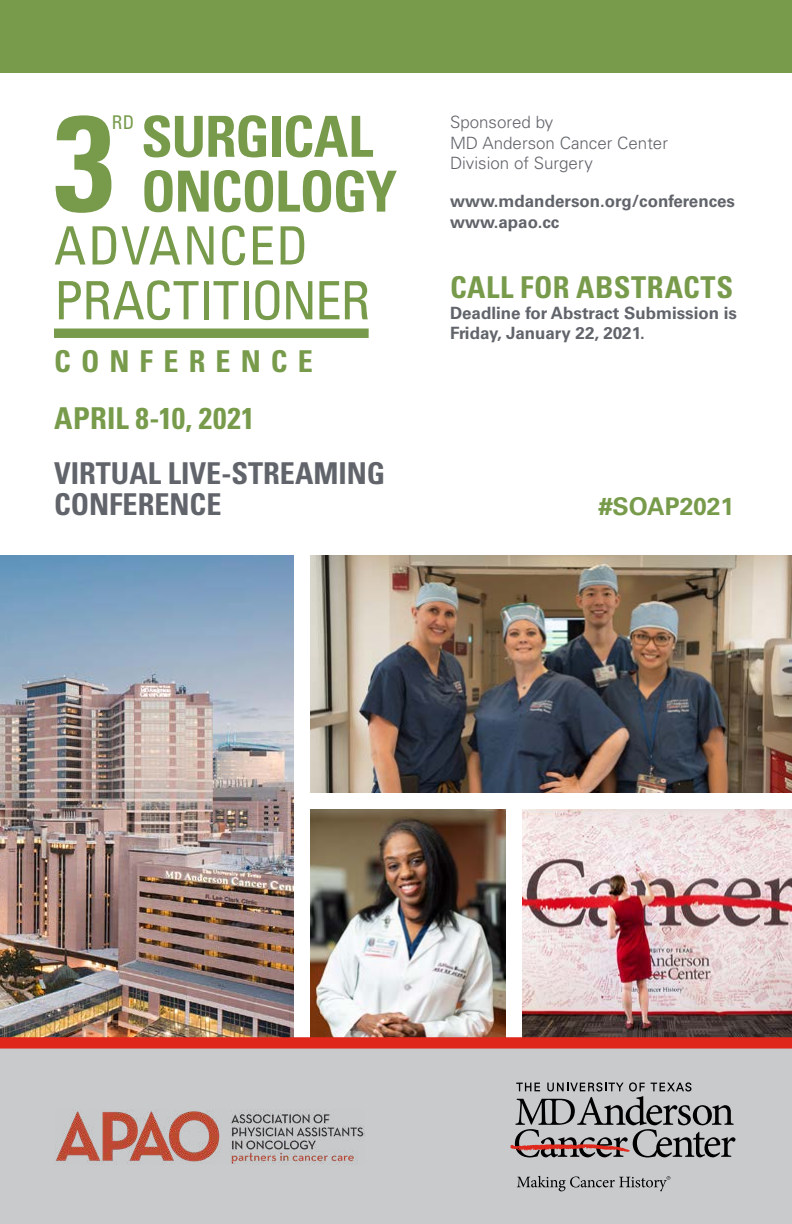
<style>
.page{position:relative;width:792px;height:1224px;background:#fff}
.page>*{position:absolute;margin:0;border:0;box-sizing:border-box;transform-origin:0 0}
.t1{font:700 condensed 136px "Univers LT Std";color:#779b4b}
.t2{font:700 condensed 56.6px/54.8px "Univers LT Std";letter-spacing:-.025em;color:#779b4b}
.t3{font:condensed 53px/54.8px "Univers LT Std";letter-spacing:-.01em;color:#779b4b}
.t4{font:700 condensed 30.2px/30.2px "Univers LT Std";color:#61646a}
.t5{font:700 condensed 30.2px/56.6px "Univers LT Std";letter-spacing:.33em;color:#779b4b}
.t6{font:700 condensed 30.2px "Univers LT Std";letter-spacing:.02em;color:#779b4b}
.t7{font:700 24.4px "Univers LT Std";color:#779b4b}
.t8{font:condensed 18.8px "Univers LT Std";color:#779b4b}
.t9{font:700 17px/20.8px "Univers LT Std";color:#61646a}
.t10{font:300 17px/20.8px "Univers LT Std";color:#61646a}
</style>
<div class="page">
<img style="left:311px;top:810px;width:194px;height:227px">
<img style="left:0;top:556px;width:294px;height:481px">
<img style="left:311px;top:556px;width:481px;height:237px">
<div style="left:0;top:0;width:792px;height:73px;background:#779b4b"></div>
<img style="left:522px;top:810px;width:270px;height:227px">
<div style="left:0;top:1043px;width:792px;height:181px;background:#c8cacc"></div>
<div style="left:0;top:1037px;width:792px;height:12px;background:#df271c"></div>
<svg style="left:511px;top:1082px;width:225px;height:75px"></svg>
<svg style="left:517px;top:1176px;width:153px;height:15px"></svg>
<div style="left:54px;top:329px;width:315px;height:9px;background:#779b4b"></div>
<img style="left:56px;top:1109px;width:309px;height:56px">
<h1 class="t1" style="left:54px;top:80px;width:62px">3</h1>
<h2 class="t2" style="left:141px;top:109px;width:257px">SURGICAL<br>ONCOLOGY</h2>
<h3 class="t3" style="left:54px;top:218px;width:318px">ADVANCED<br>PRACTITIONER</h3>
<h3 class="t5" style="left:54px;top:333px;width:260px">CONFERENCE<br>APRIL 8-10, 2021</h3>
<h3 class="t4" style="left:54px;top:459px;width:333px">VIRTUAL LIVE-STREAMING<br>CONFERENCE</h3>
<p class="t8" style="left:112px;top:111px;width:24px">RD</p>
<p class="t10" style="left:450px;top:111px;width:220px">Sponsored by<br>MD Anderson Cancer Center<br>Division of Surgery</p>
<p class="t9" style="left:450px;top:191px;width:287px">www.mdanderson.org/conferences www.apao.cc</p>
<h3 class="t6" style="left:450px;top:269px;width:285px">CALL FOR ABSTRACTS</h3>
<p class="t9" style="left:450px;top:302px;width:289px">Deadline for Abstract Submission is<br>Friday, January 22, 2021.</p>
<h3 class="t7" style="left:599px;top:492px;width:137px">#SOAP2021</h3>
</div>
